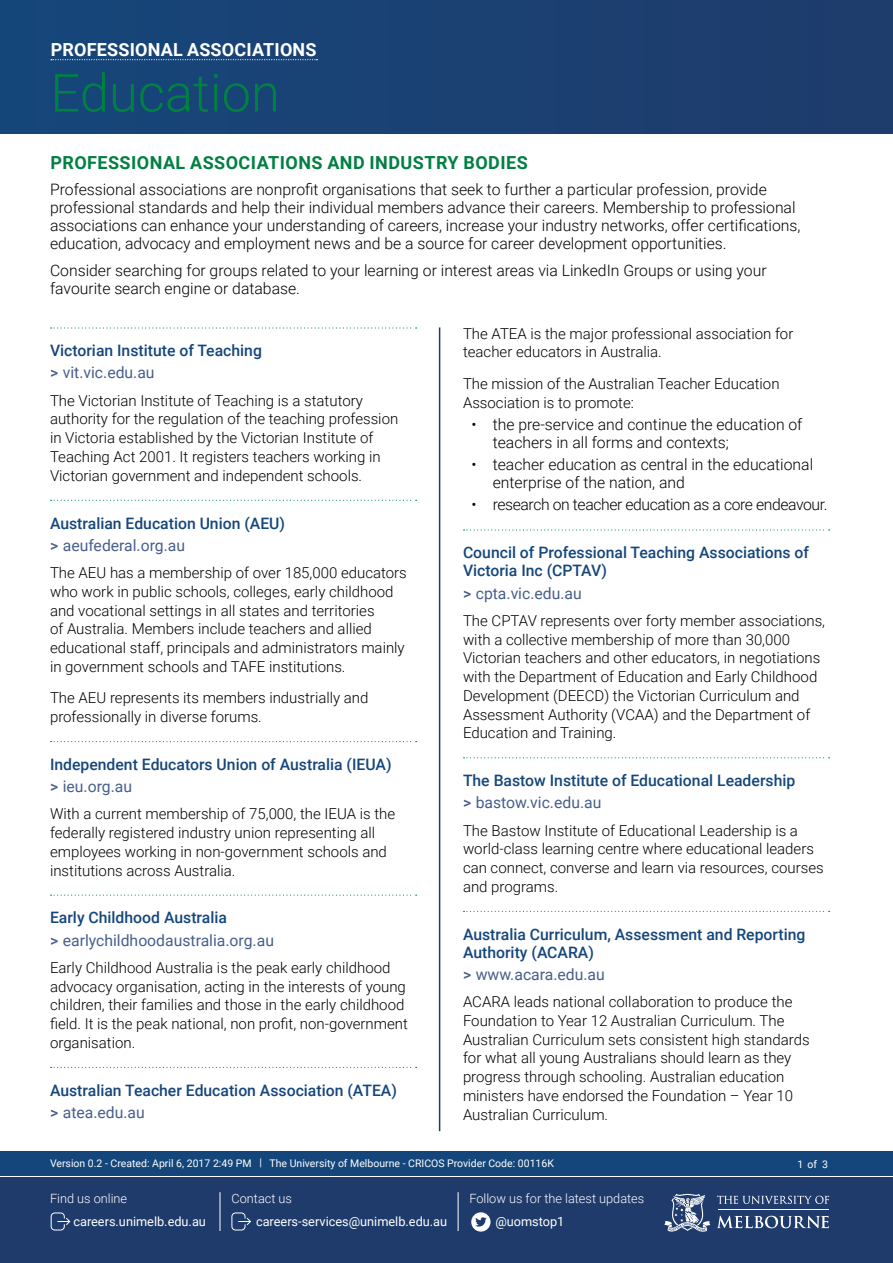
<style>
.page{position:relative;width:893px;height:1263px;background:#fff}
.page>*{position:absolute;margin:0;border:0;box-sizing:border-box;transform-origin:0 0}
.t1{font:300 52.5px "Roboto";color:#008043}
.t2{font:700 18px "Roboto";letter-spacing:.025em;color:#008043}
.t3{font:700 18px "Roboto";letter-spacing:.01em;color:#fff}
.t4{font:300 15.75px/18px "Roboto";color:#000}
.t5{font:500 15.75px/22.2px "Roboto";color:#15467b}
.t6{font:15.75px/22.2px "Roboto";color:#475e8c}
.t7{font:300 15.75px "Roboto";letter-spacing:-.025em;color:#000}
.t8{font:300 15px/18.8px "Roboto";color:#000}
.t9{font:12.75px "Roboto";color:#fff}
.t10{font:300 12.75px "Roboto";color:#fff}
.t11{font:10.5px "Roboto";color:#fff}
.s1{color:#475e8c}
.s2{font-weight:400;color:#475e8c}
.s3{font-weight:500;color:#15467b}
.s4{font-weight:500}
</style>
<div class="page">
<div style="left:0;top:0;width:893px;height:134px;background:#1b4173"></div>
<div style="left:0;top:1151px;width:893px;height:24px;background:#15467b"></div>
<div style="left:0;top:1177px;width:893px;height:86px;background:#1e3b6b"></div>
<svg style="left:664px;top:1194px;width:165px;height:38px"></svg>
<svg style="left:50px;top:1212px;width:21px;height:19px"></svg>
<svg style="left:231px;top:1212px;width:20px;height:19px"></svg>
<hr style="left:220px;top:1192px;width:1px;height:39px;background:#fff">
<hr style="left:458px;top:1192px;width:1px;height:39px;background:#fff">
<svg style="left:471px;top:1212px;width:20px;height:19px"></svg>
<svg style="left:475px;top:1217px;width:12px;height:10px"></svg>
<svg style="left:51px;top:59px;width:266px;height:1px"></svg>
<hr style="left:439px;top:327px;width:1px;height:804px;background:#1e3b6b">
<svg style="left:51px;top:327px;width:366px;height:2px"></svg>
<svg style="left:51px;top:500px;width:366px;height:1px"></svg>
<svg style="left:51px;top:741px;width:366px;height:1px"></svg>
<svg style="left:51px;top:894px;width:366px;height:2px"></svg>
<svg style="left:51px;top:1067px;width:366px;height:1px"></svg>
<svg style="left:464px;top:529px;width:366px;height:2px"></svg>
<svg style="left:464px;top:757px;width:366px;height:1px"></svg>
<svg style="left:464px;top:911px;width:366px;height:1px"></svg>
<p class="t3" style="left:51px;top:37px;width:267px">PROFESSIONAL ASSOCIATIONS</p>
<h1 class="t1" style="left:50px;top:56px;width:231px">Education</h1>
<p class="t2" style="left:50px;top:149px;width:479px">PROFESSIONAL ASSOCIATIONS AND INDUSTRY BODIES</p>
<p class="t4" style="left:50px;top:180px;width:752px">Professional associations are nonprofit organisations that seek to further a particular profession, provide professional standards and help their individual members advance their careers. Membership to professional associations can enhance your understanding of careers, increase your industry networks, offer certifications, education, advocacy and employment news and be a source for career development opportunities.</p>
<p class="t4" style="left:50px;top:260px;width:718px">Consider searching for groups related to your learning or interest areas via LinkedIn Groups or using your favourite search engine or database.</p>
<p class="t5" style="left:50px;top:339px;width:213px">Victorian Institute of Teaching <span class="s1">&gt;</span> <span class="s2">vit.vic.edu.au</span></p>
<p class="t8" style="left:50px;top:390px;width:350px">The Victorian Institute of Teaching is a statutory authority for the regulation of the teaching profession in Victoria established by the Victorian Institute of Teaching Act 2001. It registers teachers working in Victorian government and independent schools.</p>
<p class="t5" style="left:50px;top:511px;width:237px">Australian Education Union (AEU) <span class="s1">&gt;</span> <span class="s2">aeufederal.org.au</span></p>
<p class="t8" style="left:50px;top:563px;width:358px">The AEU has a membership of over 185,000 educators who work in public schools, colleges, early childhood and vocational settings in all states and territories<br>of Australia. Members include teachers and allied educational staff, principals and administrators mainly in government schools and TAFE institutions.</p>
<p class="t8" style="left:50px;top:688px;width:320px">The AEU represents its members industrially and professionally in diverse forums.</p>
<p class="t5" style="left:50px;top:752px;width:343px">Independent Educators Union of Australia (IEUA) <span class="s1">&gt;</span> <span class="s2">ieu.org.au</span></p>
<p class="t8" style="left:50px;top:804px;width:347px">With a current membership of 75,000, the IEUA is the federally registered industry union representing all employees working in non-government schools and institutions across Australia.</p>
<p class="t6" style="left:50px;top:906px;width:225px"><span class="s3">Early Childhood Australia<br></span><span class="s4">&gt;</span> earlychildhoodaustralia.org.au</p>
<p class="t8" style="left:50px;top:957px;width:359px">Early Childhood Australia is the peak early childhood advocacy organisation, acting in the interests of young children, their families and those in the early childhood field. It is the peak national, non profit, non-government organisation.</p>
<p class="t5" style="left:50px;top:1078px;width:348px">Australian Teacher Education Association (ATEA) <span class="s1">&gt;</span> <span class="s2">atea.edu.au</span></p>
<p class="t8" style="left:463px;top:323px;width:332px">The ATEA is the major professional association for teacher educators in Australia.</p>
<p class="t8" style="left:463px;top:374px;width:318px">The mission of the Australian Teacher Education<br>Association is to promote:</p>
<p class="t4" style="left:493px;top:415px;width:311px;text-indent:-21px">• the pre-service and continue the education of teachers in all forms and contexts;</p>
<p class="t4" style="left:493px;top:455px;width:322px;text-indent:-21px">• teacher education as central in the educational enterprise of the nation, and</p>
<p class="t7" style="left:471px;top:494px;width:358px">• research on teacher education as a core endeavour.</p>
<p class="t5" style="left:463px;top:543px;width:348px;line-height:18px">Council of Professional Teaching Associations of<br>Victoria Inc (CPTAV)</p>
<p class="t6" style="left:463px;top:581px;width:120px"><span class="s4">&gt;</span> cpta.vic.edu.au</p>
<p class="t8" style="left:463px;top:610px;width:364px">The CPTAV represents over forty member associations, with a collective membership of more than 30,000<br>Victorian teachers and other educators, in negotiations with the Department of Education and Early Childhood Development (DEECD) the Victorian Curriculum and Assessment Authority (VCAA) and the Department of Education and Training.</p>
<p class="t5" style="left:463px;top:769px;width:334px">The Bastow Institute of Educational Leadership <span class="s1">&gt;</span> <span class="s2">bastow.vic.edu.au</span></p>
<p class="t8" style="left:463px;top:820px;width:362px">The Bastow Institute of Educational Leadership is a world-class learning centre where educational leaders can connect, converse and learn via resources, courses and programs.</p>
<p class="t5" style="left:463px;top:924px;width:344px;line-height:18px">Australia Curriculum, Assessment and Reporting<br>Authority (ACARA)</p>
<p class="t6" style="left:463px;top:962px;width:143px"><span class="s4">&gt;</span> www.acara.edu.au</p>
<p class="t8" style="left:463px;top:992px;width:348px">ACARA leads national collaboration to produce the Foundation to Year 12 Australian Curriculum. The Australian Curriculum sets consistent high standards for what all young Australians should learn as they progress through schooling. Australian education ministers have endorsed the Foundation – Year 10<br>Australian Curriculum.</p>
<p class="t11" style="left:50px;top:1156px;width:505px">Version 0.2 - Created: April 6, 2017 2:49 PM | The University of Melbourne - CRICOS Provider Code: 00116K</p>
<p class="t10" style="left:50px;top:1190px;width:79px">Find us online</p>
<p class="t9" style="left:73px;top:1212px;width:134px">careers.unimelb.edu.au</p>
<p class="t9" style="left:256px;top:1212px;width:193px">careers-services@unimelb.edu.au</p>
<p class="t10" style="left:232px;top:1190px;width:62px">Contact us</p>
<p class="t10" style="left:469px;top:1190px;width:176px">Follow us for the latest updates</p>
<p class="t9" style="left:495px;top:1212px;width:71px">@uomstop1</p>
<p class="t11" style="left:797px;top:1157px;width:32px">1of3</p>
</div>
